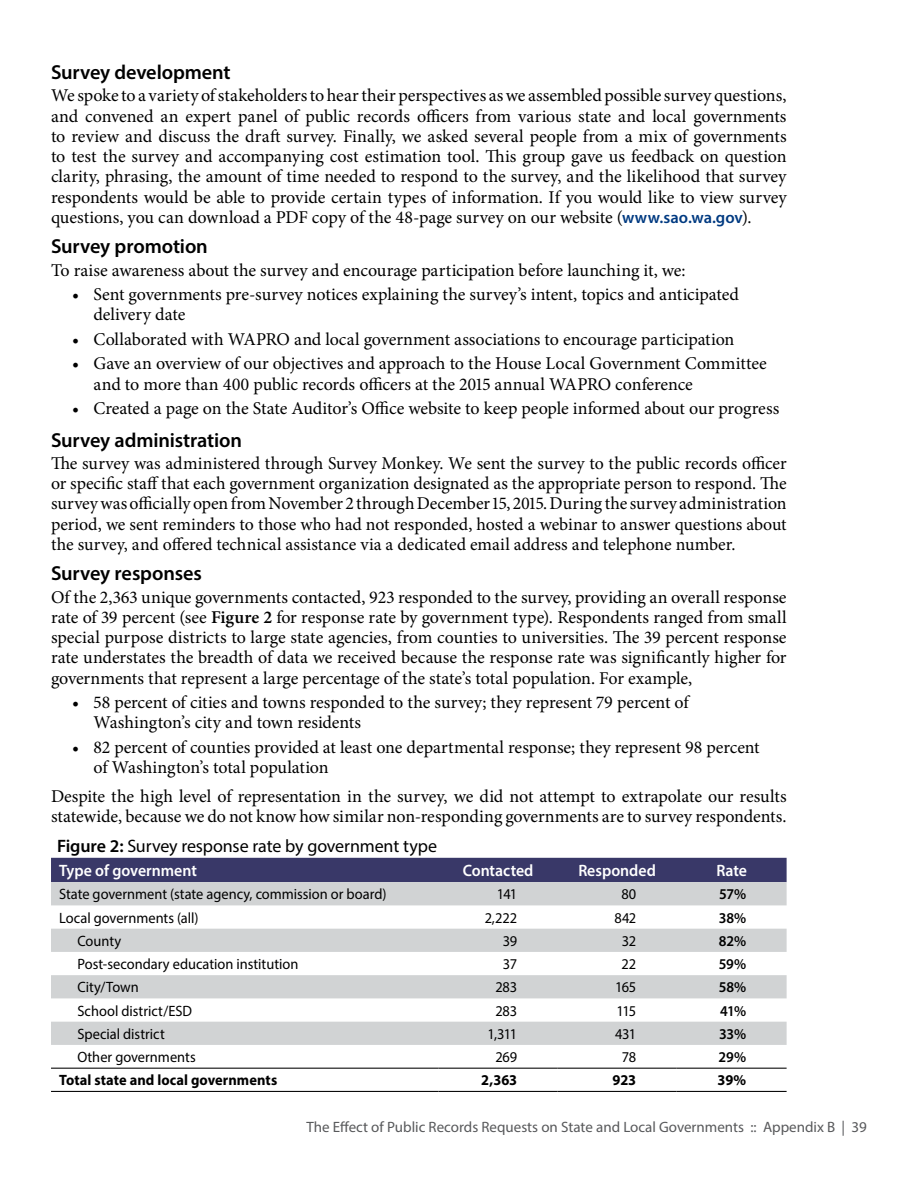
<style>
.page{position:relative;width:918px;height:1188px;background:#fff}
.page>*{position:absolute;margin:0;border:0;box-sizing:border-box;transform-origin:0 0}
.t1{font:600 20.25px "Myriad Pro";letter-spacing:-.005em;color:#000}
.t2{font:18px/20.2px "Minion Pro";letter-spacing:-.005em;color:#000}
.t3{font:18px "Myriad Pro";letter-spacing:-.01em;color:#000}
.t4{font:600 16.5px "Myriad Pro";color:#fff;scale:.96 1}
.t5{font:15px "Myriad Pro";color:#000;scale:.96 1}
.t6{font:15px "Myriad Pro";color:#58595b}
.t7{font:700 15px "Myriad Pro";letter-spacing:.005em;color:#000;scale:.96 1}
.t8{font:600 15px "Myriad Pro";color:#000;scale:.96 1}
.s1{font-family:"Myriad Pro";font-weight:600;font-size:16.5px;color:#013a81}
.s2{font-weight:600}
</style>
<div class="page">
<div style="left:51px;top:858px;width:736px;height:24px;background:#393868"></div>
<svg style="left:51px;top:882px;width:736px;height:163px;fill:#d1d3d4"></svg>
<hr style="left:51px;top:1068px;width:388px;height:1px;background:#000">
<hr style="left:439px;top:1068px;width:119px;height:1px;background:#000">
<hr style="left:558px;top:1068px;width:119px;height:1px;background:#000">
<hr style="left:677px;top:1068px;width:110px;height:1px;background:#000">
<hr style="left:51px;top:1091px;width:388px;height:1px;background:#000">
<hr style="left:439px;top:1091px;width:119px;height:1px;background:#000">
<hr style="left:558px;top:1091px;width:119px;height:1px;background:#000">
<hr style="left:677px;top:1091px;width:110px;height:1px;background:#000">
<p class="t1" style="left:51px;top:59px;width:181px">Survey development</p>
<p class="t2" style="left:51px;top:86px;width:737px;text-align:justify">We spoke to a variety of stakeholders to hear their perspectives as we assembled possible survey questions, and convened an expert panel of public records officers from various state and local governments to review and discuss the draft survey. Finally, we asked several people from a mix of governments to test the survey and accompanying cost estimation tool. This group gave us feedback on question clarity, phrasing, the amount of time needed to respond to the survey, and the likelihood that survey respondents would be able to provide certain types of information. If you would like to view survey questions, you can download a PDF copy of the 48-page survey on our website (<span class="s1">www.sao.wa.gov</span>).</p>
<p class="t1" style="left:51px;top:234px;width:158px">Survey promotion</p>
<p class="t2" style="left:51px;top:260px;width:636px">To raise awareness about the survey and encourage participation before launching it, we:</p>
<p class="t2" style="left:94px;top:284px;width:647px;text-indent:-21px">• Sent governments pre-survey notices explaining the survey’s intent, topics and anticipated delivery date</p>
<p class="t2" style="left:72px;top:329px;width:664px">• Collaborated with WAPRO and local government associations to encourage participation</p>
<p class="t2" style="left:94px;top:354px;width:675px;text-indent:-21px">• Gave an overview of our objectives and approach to the House Local Government Committee and to more than 400 public records officers at the 2015 annual WAPRO conference</p>
<p class="t2" style="left:72px;top:398px;width:709px">• Created a page on the State Auditor’s Office website to keep people informed about our progress</p>
<p class="t1" style="left:51px;top:427px;width:192px">Survey administration</p>
<p class="t2" style="left:51px;top:453px;width:737px;text-align:justify">The survey was administered through Survey Monkey. We sent the survey to the public records officer or specific staff that each government organization designated as the appropriate person to respond. The survey was officially open from November 2 through December 15, 2015. During the survey administration period, we sent reminders to those who had not responded, hosted a webinar to answer questions about the survey, and offered technical assistance via a dedicated email address and telephone number.</p>
<p class="t1" style="left:51px;top:561px;width:152px">Survey responses</p>
<p class="t2" style="left:51px;top:587px;width:737px;text-align:justify">Of the 2,363 unique governments contacted, 923 responded to the survey, providing an overall response rate of 39 percent (see <span class="s2">Figure 2</span> for response rate by government type). Respondents ranged from small special purpose districts to large state agencies, from counties to universities. The 39 percent response rate understates the breadth of data we received because the response rate was significantly higher for governments that represent a large percentage of the state’s total population. For example,</p>
<p class="t2" style="left:94px;top:692px;width:597px;text-indent:-21px">• 58 percent of cities and towns responded to the survey; they represent 79 percent of<br>Washington’s city and town residents</p>
<p class="t2" style="left:94px;top:737px;width:668px;text-indent:-21px">• 82 percent of counties provided at least one departmental response; they represent 98 percent of Washington’s total population</p>
<p class="t2" style="left:51px;top:786px;width:737px">Despite the high level of representation in the survey, we did not attempt to extrapolate our results statewide, because we do not know how similar non-responding governments are to survey respondents.</p>
<p class="t3" style="left:57px;top:835px;width:382px"><span class="s2">Figure 2:</span> Survey response rate by government type</p>
<p class="t4" style="left:59px;top:860px;width:145px">Type of government</p>
<p class="t4" style="left:463px;top:860px;width:75px">Contacted</p>
<p class="t4" style="left:578px;top:860px;width:82px">Responded</p>
<p class="t4" style="left:716px;top:860px;width:33px">Rate</p>
<p class="t5" style="left:59px;top:885px;width:343px">State government (state agency, commission or board)</p>
<p class="t5" style="left:497px;top:885px;width:23px">141</p>
<p class="t5" style="left:621px;top:885px;width:17px">80</p>
<p class="t8" style="left:719px;top:885px;width:30px">57%</p>
<p class="t5" style="left:59px;top:908px;width:147px">Local governments (all)</p>
<p class="t5" style="left:485px;top:908px;width:35px">2,222</p>
<p class="t5" style="left:614px;top:908px;width:24px">842</p>
<p class="t8" style="left:719px;top:908px;width:30px">38%</p>
<p class="t5" style="left:77px;top:932px;width:47px">County</p>
<p class="t5" style="left:503px;top:932px;width:17px">39</p>
<p class="t5" style="left:622px;top:932px;width:16px">32</p>
<p class="t8" style="left:719px;top:931px;width:30px">82%</p>
<p class="t5" style="left:77px;top:955px;width:232px">Post-secondary education institution</p>
<p class="t5" style="left:503px;top:955px;width:16px">37</p>
<p class="t5" style="left:622px;top:955px;width:17px">22</p>
<p class="t8" style="left:719px;top:955px;width:30px">59%</p>
<p class="t5" style="left:77px;top:978px;width:66px">City/Town</p>
<p class="t5" style="left:495px;top:978px;width:24px">283</p>
<p class="t5" style="left:615px;top:978px;width:24px">165</p>
<p class="t8" style="left:719px;top:978px;width:30px">58%</p>
<p class="t5" style="left:77px;top:1001px;width:121px">School district/ESD</p>
<p class="t5" style="left:495px;top:1001px;width:24px">283</p>
<p class="t5" style="left:617px;top:1001px;width:22px">115</p>
<p class="t8" style="left:720px;top:1001px;width:28px">41%</p>
<p class="t5" style="left:77px;top:1025px;width:92px">Special district</p>
<p class="t5" style="left:487px;top:1025px;width:33px">1,311</p>
<p class="t5" style="left:615px;top:1025px;width:23px">431</p>
<p class="t8" style="left:719px;top:1024px;width:30px">33%</p>
<p class="t5" style="left:77px;top:1048px;width:125px">Other governments</p>
<p class="t5" style="left:496px;top:1048px;width:24px">269</p>
<p class="t5" style="left:622px;top:1048px;width:17px">78</p>
<p class="t8" style="left:719px;top:1048px;width:30px">29%</p>
<p class="t7" style="left:59px;top:1071px;width:229px">Total state and local governments</p>
<p class="t7" style="left:481px;top:1071px;width:39px">2,363</p>
<p class="t7" style="left:613px;top:1071px;width:26px">923</p>
<p class="t7" style="left:718px;top:1071px;width:31px">39%</p>
<p class="t6" style="left:306px;top:1118px;width:562px">The Effect of Public Records Requests on State and Local Governments :: Appendix B | 39</p>
</div>
